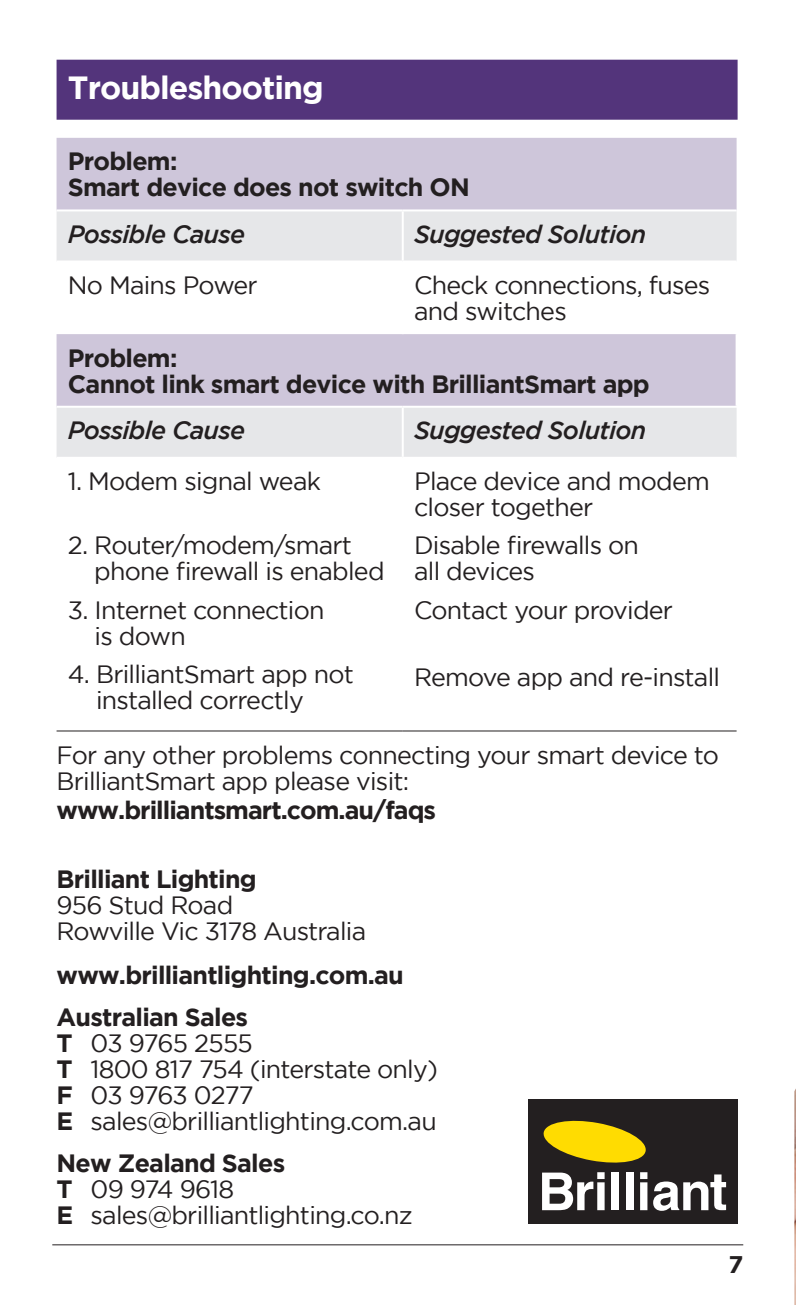
<style>
.page{position:relative;width:796px;height:1305px;background:#fff}
.page>*{position:absolute;margin:0;border:0;box-sizing:border-box;transform-origin:0 0}
.main_head{font:700 32px "Gotham";letter-spacing:-.03em;color:#fff}
.body{font:24.8px/26px "Gotham";letter-spacing:-.03em;color:#231f20}
.body-2{font:700 24.8px/26px "Gotham";letter-spacing:-.03em;color:#231f20}
.body-3{font:italic 500 24.8px "Gotham";letter-spacing:-.03em;color:#231f20}
.t1{font:700 24px "Gotham";color:#231f20}
.s1{font-weight:700}
</style>
<div class="page">
<div style="left:527px;top:1099px;width:210px;height:124px;background:#231f20"></div>
<svg style="left:543px;top:1120px;width:103px;height:43px"></svg>
<svg style="left:542px;top:1172px;width:51px;height:38px"></svg>
<div style="left:597px;top:1182px;width:7px;height:28px;background:#fff"></div>
<div style="left:597px;top:1172px;width:7px;height:7px;background:#fff"></div>
<div style="left:611px;top:1172px;width:7px;height:38px;background:#fff"></div>
<div style="left:625px;top:1172px;width:8px;height:38px;background:#fff"></div>
<svg style="left:640px;top:1182px;width:7px;height:28px"></svg>
<svg style="left:640px;top:1172px;width:7px;height:7px"></svg>
<svg style="left:653px;top:1174px;width:72px;height:36px"></svg>
<div style="left:57px;top:138px;width:679px;height:71px;background:#cec6da"></div>
<svg style="left:57px;top:211px;width:679px;height:246px"></svg>
<hr style="left:401px;top:211px;width:2px;height:49px;background:#fff">
<hr style="left:57px;top:260px;width:345px;height:2px;background:#fff">
<hr style="left:402px;top:260px;width:334px;height:2px;background:#fff">
<hr style="left:401px;top:262px;width:2px;height:72px;background:#fff">
<hr style="left:401px;top:408px;width:2px;height:49px;background:#fff">
<hr style="left:735px;top:334px;width:2px;height:72px;background:#fff">
<hr style="left:57px;top:406px;width:345px;height:2px;background:#fff">
<hr style="left:402px;top:406px;width:335px;height:2px;background:#fff">
<hr style="left:57px;top:730px;width:345px;height:1px;background:#231f20">
<hr style="left:402px;top:730px;width:334px;height:1px;background:#231f20">
<div style="left:57px;top:60px;width:680px;height:60px;background:#53347b"></div>
<hr style="left:52px;top:1244px;width:690px;height:1px;background:#231f20">
<svg style="left:794px;top:1298px;width:2px;height:7px"></svg>
<p class="main_head" style="left:68px;top:70px;width:257px">Troubleshooting</p>
<p class="body-2" style="left:68px;top:148px;width:403px">Problem:<br>Smart device does not switch ON</p>
<p class="body-3" style="left:68px;top:220px;width:178px">Possible Cause</p>
<p class="body-3" style="left:414px;top:220px;width:233px">Suggested Solution</p>
<p class="body" style="left:68px;top:272px;width:191px">No Mains Power</p>
<p class="body" style="left:414px;top:272px;width:297px">Check connections, fuses and switches</p>
<p class="body-2" style="left:68px;top:344px;width:583px">Problem:<br>Cannot link smart device with BrilliantSmart app</p>
<p class="body-3" style="left:68px;top:416px;width:178px">Possible Cause</p>
<p class="body-3" style="left:414px;top:416px;width:233px">Suggested Solution</p>
<p class="body" style="left:68px;top:468px;width:254px">1. Modem signal weak</p>
<p class="body" style="left:414px;top:468px;width:297px">Place device and modem closer together</p>
<p class="body" style="left:94px;top:532px;width:292px;text-indent:-26px">2. Router/modem/smart phone firewall is enabled</p>
<p class="body" style="left:414px;top:532px;width:226px">Disable firewalls on all devices</p>
<p class="body" style="left:95px;top:596px;width:231px;text-indent:-27px">3. Internet connection is down</p>
<p class="body" style="left:414px;top:596px;width:260px">Contact your provider</p>
<p class="body" style="left:96px;top:660px;width:259px;text-indent:-28px">4. BrilliantSmart app not installed correctly</p>
<p class="body" style="left:414px;top:663px;width:307px">Remove app and re-install</p>
<p class="body" style="left:57px;top:742px;width:663px">For any other problems connecting your smart device to<br>BrilliantSmart app please visit:</p>
<p class="body-2" style="left:57px;top:796px;width:381px">www.brilliantsmart.com.au/faqs</p>
<p class="body-2" style="left:57px;top:866px;width:202px">Brilliant Lighting</p>
<p class="body" style="left:57px;top:892px;width:178px">956 Stud Road</p>
<p class="body" style="left:57px;top:918px;width:311px">Rowville Vic 3178 Australia</p>
<p class="body-2" style="left:57px;top:962px;width:348px">www.brilliantlighting.com.au</p>
<p class="body-2" style="left:57px;top:1004px;width:193px">Australian Sales</p>
<p class="body" style="left:57px;top:1030px;width:198px"><span class="s1">T</span> 03 9765 2555</p>
<p class="body" style="left:57px;top:1056px;width:383px"><span class="s1">T</span> 1800 817 754 (interstate only)</p>
<p class="body" style="left:57px;top:1082px;width:199px"><span class="s1">F</span> 03 9763 0277</p>
<p class="body" style="left:57px;top:1108px;width:381px"><span class="s1">E</span> sales@brilliantlighting.com.au</p>
<p class="body-2" style="left:57px;top:1150px;width:230px">New Zealand Sales</p>
<p class="body" style="left:57px;top:1176px;width:179px"><span class="s1">T</span> 09 974 9618</p>
<p class="body" style="left:57px;top:1202px;width:357px"><span class="s1">E</span> sales@brilliantlighting.co.nz</p>
<p class="t1" style="left:728px;top:1250px;width:16px">7</p>
</div>
